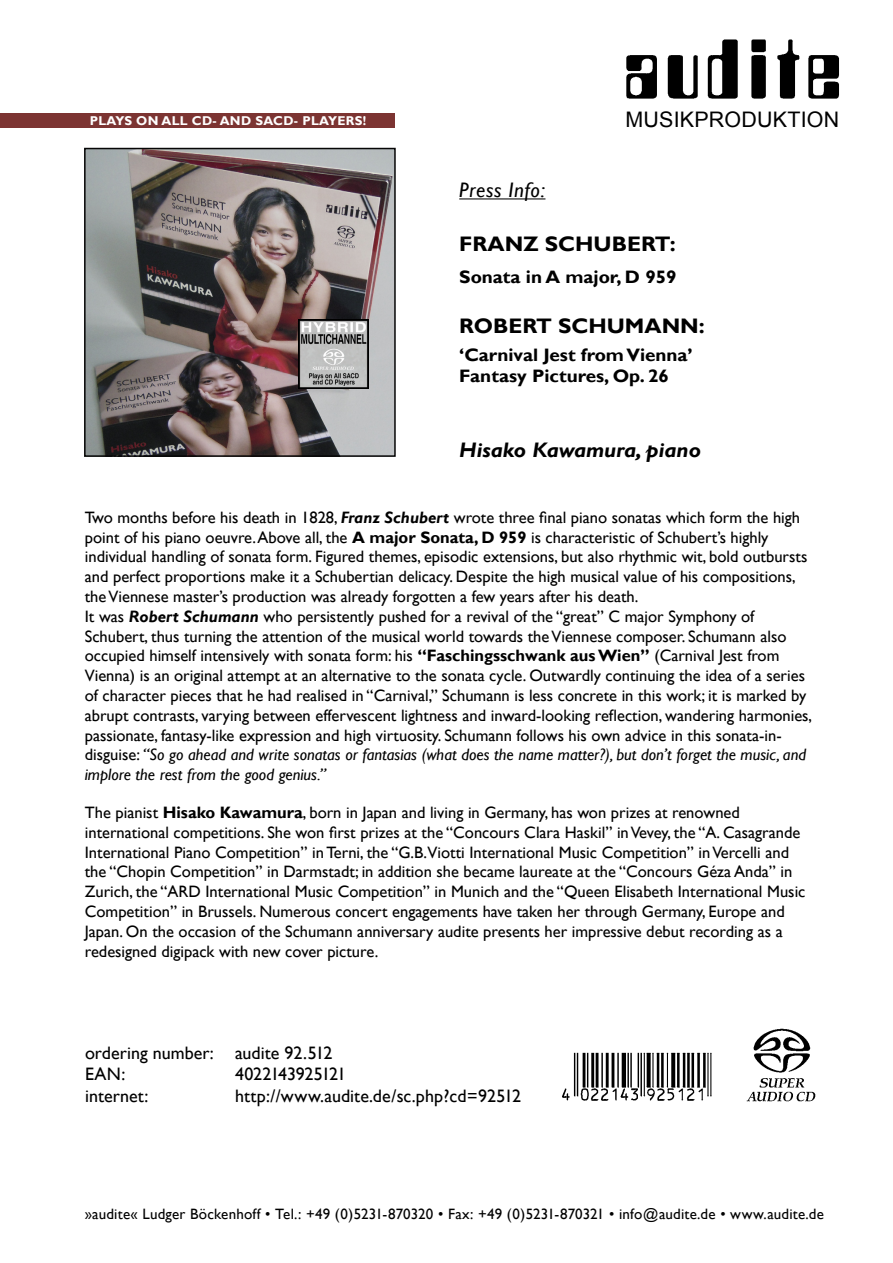
<style>
.page{position:relative;width:893px;height:1263px;background:#fff}
.page>*{position:absolute;margin:0;border:0;box-sizing:border-box;transform-origin:0 0}
.t1{font:21.45px "Arial";letter-spacing:.01em;color:#000}
.t2{font:700 21px "Gill Sans";color:#000;scale:1.05 1}
.t3{font:italic 700 21px "Gill Sans";color:#000;scale:1.05 1}
.t4{font:italic 21px "Gill Sans";letter-spacing:.025em;color:#000}
.t5{font:18px/21.6px "Gill Sans";color:#000}
.t6{font:700 18px/21.6px "Gill Sans";color:#000;scale:1.05 1}
.t7{font:16.5px/19.8px "Gill Sans";color:#000}
.t8{font:15px "Gill Sans";letter-spacing:.01em;color:#000}
.t9{font:700 12.75px "Gill Sans";letter-spacing:.025em;color:#fff}
.s1{font-weight:700;font-style:italic}
.s2{font-weight:700}
.s3{font-style:italic}
</style>
<div class="page">
<hr style="left:459px;top:198px;width:86px;height:1px;background:#000">
<img style="left:87px;top:151px;width:306px;height:303px">
<div style="left:84px;top:148px;width:312px;height:309px;border:2px solid #060606"></div>
<div style="left:0;top:113px;width:394px;height:15px;background:#7c3432"></div>
<img style="left:562px;top:1052px;width:150px;height:49px">
<img style="left:746px;top:1028px;width:69px;height:73px">
<img style="left:626px;top:39px;width:213px;height:60px">
<img style="left:298px;top:319px;width:70px;height:69px">
<p class="t9" style="left:90px;top:113px;width:278px">PLAYS ON ALL CD- AND SACD- PLAYERS!</p>
<h1 class="t1" style="left:625px;top:105px;width:215px">MUSIKPRODUKTION</h1>
<p class="t4" style="left:459px;top:178px;width:87px">Press Info:</p>
<p class="t2" style="left:459px;top:232px;width:208px">FRANZ SCHUBERT:</p>
<p class="t6" style="left:459px;top:266px;width:209px">Sonata in A major, D 959</p>
<p class="t2" style="left:459px;top:313px;width:235px">ROBERT SCHUMANN:</p>
<p class="t6" style="left:459px;top:344px;width:224px">‘Carnival Jest from Vienna’<br>Fantasy Pictures, Op. 26</p>
<p class="t3" style="left:459px;top:438px;width:232px">Hisako Kawamura, piano</p>
<p class="t7" style="left:85px;top:508px;width:729px">Two months before his death in 1828, <span class="s1">Franz Schubert</span> wrote three final piano sonatas which form the high point of his piano oeuvre. Above all, the <span class="s2">A major Sonata, D 959</span> is characteristic of Schubert’s highly individual handling of sonata form. Figured themes, episodic extensions, but also rhythmic wit, bold outbursts and perfect proportions make it a Schubertian delicacy. Despite the high musical value of his compositions, the Viennese master’s production was already forgotten a few years after his death.<br>It was <span class="s1">Robert Schumann</span> who persistently pushed for a revival of the “great” C major Symphony of Schubert, thus turning the attention of the musical world towards the Viennese composer. Schumann also occupied himself intensively with sonata form: his <span class="s2">“Faschingsschwank aus Wien”</span> (Carnival Jest from Vienna) is an original attempt at an alternative to the sonata cycle. Outwardly continuing the idea of a series of character pieces that he had realised in “Carnival,” Schumann is less concrete in this work; it is marked by abrupt contrasts, varying between effervescent lightness and inward-looking reflection, wandering harmonies, passionate, fantasy-like expression and high virtuosity. Schumann follows his own advice in this sonata-in&shy;disguise: <span class="s3">“So go ahead and write sonatas or fantasias (what does the name matter?), but don’t forget the music, and implore the rest from the good genius.”</span></p>
<p class="t7" style="left:85px;top:803px;width:722px">The pianist <span class="s2">Hisako Kawamura</span>, born in Japan and living in Germany, has won prizes at renowned international competitions. She won first prizes at the “Concours Clara Haskil” in Vevey, the “A. Casagrande International Piano Competition” in Terni, the “G.B.Viotti International Music Competition” in Vercelli and the “Chopin Competition” in Darmstadt; in addition she became laureate at the “Concours Géza Anda” in Zurich, the “ARD International Music Competition” in Munich and the “Queen Elisabeth International Music Competition” in Brussels. Numerous concert engagements have taken her through Germany, Europe and Japan. On the occasion of the Schumann anniversary audite presents her impressive debut recording as a redesigned digipack with new cover picture.</p>
<p class="t5" style="left:85px;top:1042px;width:249px">ordering number: audite 92.512<br>EAN:</p>
<p class="t5" style="left:235px;top:1063px;width:113px">4022143925121</p>
<p class="t5" style="left:85px;top:1085px;width:65px">internet:</p>
<p class="t5" style="left:235px;top:1085px;width:287px">http://www.audite.de/sc.php?cd=92512</p>
<p class="t8" style="left:85px;top:1205px;width:741px">»audite« Ludger Böckenhoff • Tel.: +49 (0)5231-870320 • Fax: +49 (0)5231-870321 • info@audite.de • www.audite.de</p>
</div>
